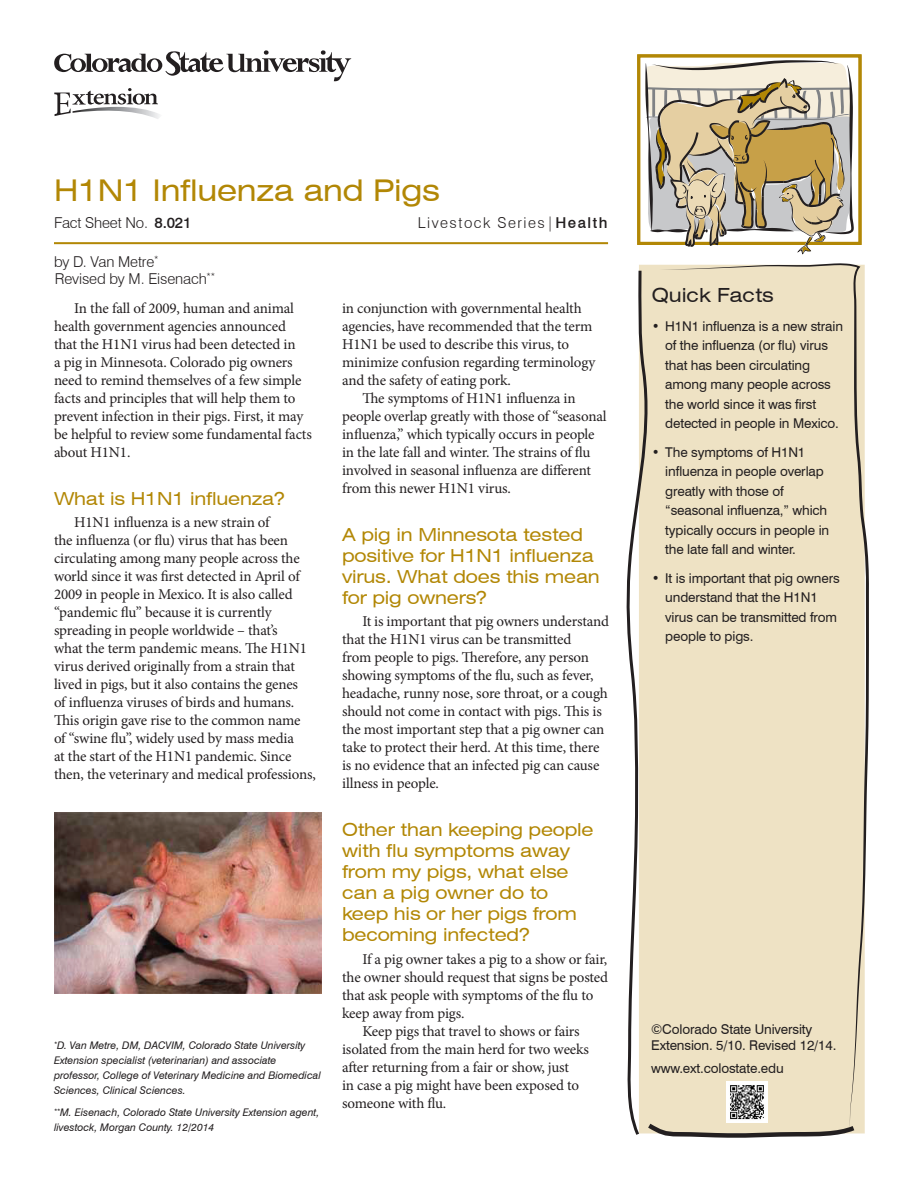
<style>
.page{position:relative;width:918px;height:1188px;background:#fff}
.page>*{position:absolute;margin:0;border:0;box-sizing:border-box;transform-origin:0 0}
.t1{font:expanded 30px "Swiss 721 BT";letter-spacing:-.01em;color:#b28705}
.QF_subhead{font:expanded 19.5px "Swiss 721 BT";color:#231f20}
.subhead_1{font:expanded 18px/21px "Swiss 721 BT";letter-spacing:-.01em;color:#b28705}
.body{font:15px/18px "Minion Pro";letter-spacing:-.01em;color:#231f20}
.author{font:300 15px "Swiss 721 BT";letter-spacing:-.01em;color:#231f20}
.author-2{font:300 15px "Swiss 721 BT";letter-spacing:.1em;color:#231f20}
.copyright{font:13.5px/19.5px "Swiss 721 BT";letter-spacing:-.01em;color:#231f20}
.Web_address{font:13.5px "Swiss 721 BT";letter-spacing:-.01em;color:#231f20}
.author_info{font:italic 10.5px/15px "Swiss 721 BT";color:#231f20}
.s1{font-weight:500}
</style>
<div class="page">
<svg style="left:54px;top:88px;width:106px;height:31px"></svg>
<svg style="left:54px;top:50px;width:297px;height:31px"></svg>
<svg style="left:660px;top:263px;width:209px;height:869px"></svg>
<svg style="left:626px;top:268px;width:233px;height:870px;background:#eadfc3"></svg>
<div style="left:637px;top:54px;width:225px;height:191px;border:3px solid #b28705"></div>
<svg style="left:645px;top:60px;width:209px;height:194px;background:#c5b89b"></svg>
<img style="left:727px;top:1082px;width:40px;height:41px">
<hr style="left:54px;top:242px;width:554px;height:2px;background:#b28705">
<img style="left:54px;top:813px;width:268px;height:180px">
<p class="t1" style="left:54px;top:172px;width:387px">H1N1 Influenza and Pigs</p>
<p class="author" style="left:54px;top:214px;width:139px">Fact Sheet No. <span class="s1">8.021</span></p>
<p class="author-2" style="left:418px;top:214px;width:191px">Livestock Series|<span class="s1">Health</span></p>
<p class="author" style="left:54px;top:253px;width:106px">by D. Van Metre<sup>*</sup></p>
<p class="body" style="left:54px;top:299px;width:259px;text-indent:20px">In the fall of 2009, human and animal health government agencies announced that the H1N1 virus had been detected in<br>a pig in Minnesota. Colorado pig owners need to remind themselves of a few simple facts and principles that will help them to prevent infection in their pigs. First, it may be helpful to review some fundamental facts about H1N1.</p>
<p class="subhead_1" style="left:54px;top:488px;width:232px">What is H1N1 influenza?</p>
<p class="body" style="left:54px;top:514px;width:263px;text-indent:20px">H1N1 influenza is a new strain of<br>the influenza (or flu) virus that has been circulating among many people across the world since it was first detected in April of 2009 in people in Mexico. It is also called “pandemic flu” because it is currently spreading in people worldwide – that’s<br>what the term pandemic means. The H1N1 virus derived originally from a strain that lived in pigs, but it also contains the genes<br>of influenza viruses of birds and humans.<br>This origin gave rise to the common name of “swine flu”, widely used by mass media<br>at the start of the H1N1 pandemic. Since then, the veterinary and medical professions,</p>
<p class="author" style="left:55px;top:270px;width:162px">Revised by M. Eisenach<sup>**</sup></p>
<p class="QF_subhead" style="left:652px;top:283px;width:124px">Quick Facts</p>
<p class="copyright" style="left:665px;top:316px;width:179px;text-indent:-14px">• H1N1 influenza is a new strain of the influenza (or flu) virus that has been circulating among many people across the world since it was first detected in people in Mexico.</p>
<p class="copyright" style="left:665px;top:442px;width:165px;text-indent:-14px">• The symptoms of H1N1 influenza in people overlap greatly with those of “seasonal influenza,” which typically occurs in people in the late fall and winter.</p>
<p class="copyright" style="left:665px;top:568px;width:176px;text-indent:-14px">• It is important that pig owners understand that the H1N1 virus can be transmitted from people to pigs.</p>
<p class="body" style="left:342px;top:299px;width:255px">in conjunction with governmental health agencies, have recommended that the term H1N1 be used to describe this virus, to minimize confusion regarding terminology and the safety of eating pork.</p>
<p class="body" style="left:342px;top:389px;width:266px;text-indent:20px">The symptoms of H1N1 influenza in people overlap greatly with those of “seasonal influenza,” which typically occurs in people in the late fall and winter. The strains of flu involved in seasonal influenza are different from this newer H1N1 virus.</p>
<p class="subhead_1" style="left:342px;top:524px;width:259px">A pig in Minnesota tested positive for H1N1 influenza virus. What does this mean for pig owners?</p>
<p class="body" style="left:342px;top:613px;width:269px;text-indent:20px">It is important that pig owners understand that the H1N1 virus can be transmitted<br>from people to pigs. Therefore, any person showing symptoms of the flu, such as fever, headache, runny nose, sore throat, or a cough should not come in contact with pigs. This is the most important step that a pig owner can take to protect their herd. At this time, there is no evidence that an infected pig can cause illness in people.</p>
<p class="subhead_1" style="left:342px;top:819px;width:253px">Other than keeping people with flu symptoms away from my pigs, what else can a pig owner do to keep his or her pigs from becoming infected?</p>
<p class="body" style="left:342px;top:950px;width:268px;text-indent:20px">If a pig owner takes a pig to a show or fair, the owner should request that signs be posted that ask people with symptoms of the flu to keep away from pigs.</p>
<p class="body" style="left:342px;top:1022px;width:248px;text-indent:20px">Keep pigs that travel to shows or fairs isolated from the main herd for two weeks after returning from a fair or show, just<br>in case a pig might have been exposed to someone with flu.</p>
<p class="copyright" style="left:651px;top:1020px;width:187px;line-height:16.5px">©Colorado State University<br>Extension. 5/10. Revised 12/14.</p>
<p class="author_info" style="left:54px;top:1038px;width:268px"><sup>*</sup>D. Van Metre, DM, DACVIM, Colorado State University Extension specialist (veterinarian) and associate professor, College of Veterinary Medicine and Biomedical Sciences, Clinical Sciences.</p>
<p class="author_info" style="left:54px;top:1105px;width:267px"><sup>**</sup>M. Eisenach, Colorado State University Extension agent, livestock, Morgan County. 12/2014</p>
<p class="Web_address" style="left:651px;top:1060px;width:134px">www.ext.colostate.edu</p>
</div>
